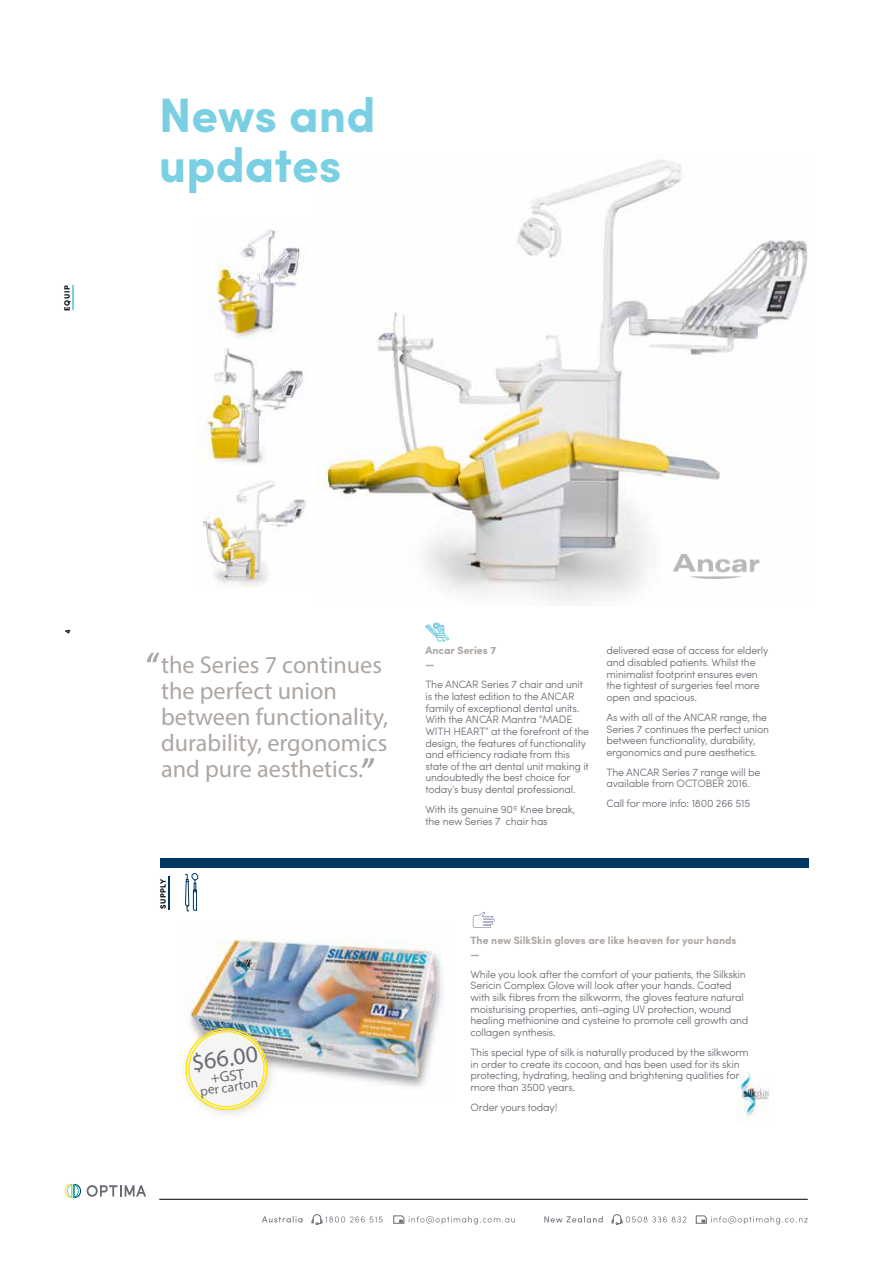
<style>
.page{position:relative;width:893px;height:1263px;background:#fff}
.page>*{position:absolute;margin:0;border:0;box-sizing:border-box;transform-origin:0 0}
.t1{font:700 48.45px/50.4px "Sofia Pro";color:#7ad0e2}
.t2{font:24.3px/26.2px "Myriad Pro";color:#ada7a3}
.t3{font:24px "Myriad Pro";color:#696b73}
.t4{font:15px "Myriad Pro";color:#696b73}
.t5{font:13.5px "Myriad Pro";color:#696b73}
.t6{font:300 10.65px/11.7px "Sofia Pro";letter-spacing:-.02em;color:#696b73}
.t7{font:700 10.65px/14px "Sofia Pro";color:#ada7a3}
.t8{font:700 7.8px "Sofia Pro";letter-spacing:.08em;color:#000}
</style>
<div class="page">
<hr style="left:159px;top:1199px;width:649px;height:1px;background:#000">
<svg style="left:87px;top:1185px;width:59px;height:12px"></svg>
<svg style="left:65px;top:1184px;width:16px;height:14px"></svg>
<svg style="left:72px;top:285px;width:1px;height:25px"></svg>
<img style="left:737px;top:1072px;width:33px;height:50px">
<img style="left:317px;top:160px;width:491px;height:442px">
<div style="left:160px;top:858px;width:648px;height:10px;background:#003660"></div>
<hr style="left:168px;top:876px;width:1px;height:34px;background:#003660">
<svg style="left:185px;top:873px;width:13px;height:38px"></svg>
<svg style="left:473px;top:912px;width:22px;height:15px"></svg>
<img style="left:186px;top:938px;width:257px;height:149px">
<svg style="left:361px;top:758px;width:13px;height:10px"></svg>
<svg style="left:147px;top:652px;width:13px;height:10px"></svg>
<svg style="left:262px;top:1214px;width:546px;height:11px"></svg>
<svg style="left:425px;top:623px;width:24px;height:18px"></svg>
<img style="left:210px;top:229px;width:94px;height:111px">
<img style="left:197px;top:348px;width:109px;height:117px">
<img style="left:202px;top:480px;width:104px;height:107px">
<img style="left:672px;top:555px;width:88px;height:23px">
<div style="left:180px;top:1023px;width:99px;height:98px;background:#ada7a3;opacity:.36"></div>
<img style="left:183px;top:1026px;width:87px;height:86px">
<p class="t8" style="left:61px;top:310px;width:27px;rotate:-90deg">EQUIP</p>
<h1 class="t1" style="left:159px;top:87px;width:218px">News and updates</h1>
<p class="t8" style="left:62px;top:634px;width:6px;rotate:-90deg">4</p>
<p class="t7" style="left:425px;top:643px;width:72px">Ancar Series 7 —</p>
<p class="t6" style="left:425px;top:678px;width:165px">The ANCAR Series 7 chair and unit is the latest edition to the ANCAR family of exceptional dental units.<br>With the ANCAR Mantra “MADE WITH HEART” at the forefront of the design, the features of functionality and efficiency radiate from this state of the art dental unit making it undoubtedly the best choice for today’s busy dental professional.</p>
<p class="t6" style="left:425px;top:803px;width:151px">With its genuine 90º Knee break, the new Series 7 chair has</p>
<h2 class="t2" style="left:161px;top:651px;width:229px">the Series 7 continues the perfect union between functionality, durability, ergonomics and pure aesthetics.</h2>
<p class="t6" style="left:607px;top:644px;width:163px">delivered ease of access for elderly and disabled patients. Whilst the minimalist footprint ensures even the tightest of surgeries feel more open and spacious.</p>
<p class="t6" style="left:607px;top:711px;width:164px">As with all of the ANCAR range, the Series 7 continues the perfect union between functionality, durability, ergonomics and pure aesthetics.</p>
<p class="t6" style="left:607px;top:765px;width:155px">The ANCAR Series 7 range will be available from OCTOBER 2016.</p>
<p class="t6" style="left:607px;top:797px;width:145px">Call for more info: 1800 266 515</p>
<p class="t8" style="left:157px;top:909px;width:33px;rotate:-90deg">SUPPLY</p>
<h3 class="t3" style="left:190px;top:1048px;width:68px;rotate:-8deg">$66.00</h3>
<h3 class="t4" style="left:210px;top:1069px;width:35px;rotate:-8deg">+GST</h3>
<p class="t5" style="left:199px;top:1083px;width:60px;rotate:-8deg">per carton</p>
<p class="t7" style="left:470px;top:932px;width:267px">The new SilkSkin gloves are like heaven for your hands —</p>
<p class="t6" style="left:470px;top:967px;width:279px">While you look after the comfort of your patients, the Silkskin Sericin Complex Glove will look after your hands. Coated with silk fibres from the silkworm, the gloves feature natural moisturising properties, anti-aging UV protection, wound healing methionine and cysteine to promote cell growth and collagen synthesis.</p>
<p class="t6" style="left:470px;top:1046px;width:280px">This special type of silk is naturally produced by the silkworm in order to create its cocoon, and has been used for its skin protecting, hydrating, healing and brightening qualities for more than 3500 years.</p>
<p class="t6" style="left:470px;top:1100px;width:88px">Order yours today!</p>
</div>
